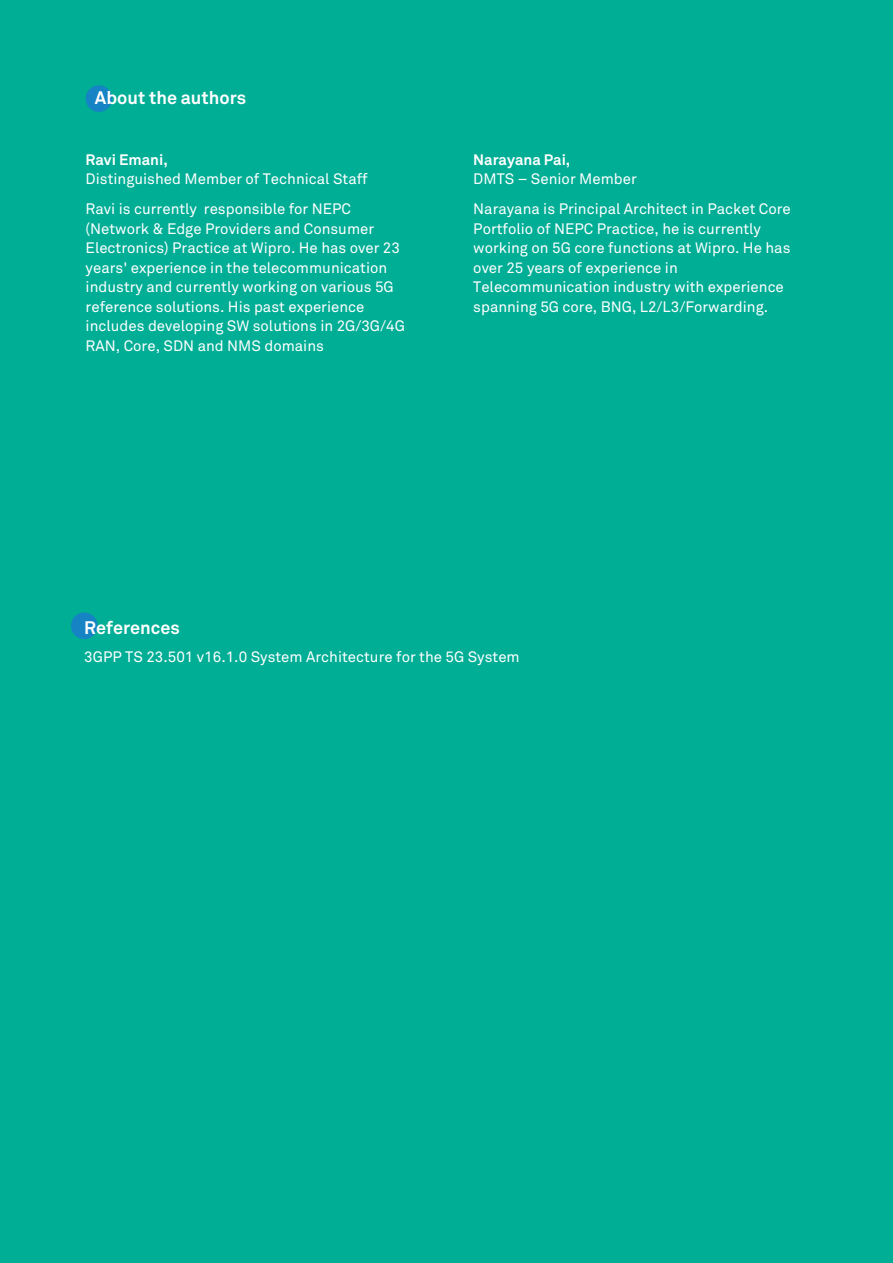
<style>
.page{position:relative;width:893px;height:1263px;background:#00ae96}
.page>*{position:absolute;margin:0;border:0;box-sizing:border-box;transform-origin:0 0}
.t1{font:700 18px "Wipro Akkurat";color:#fff}
.t2{font:15px/19.5px "Wipro Akkurat";color:#fff}
.t3{font:700 15px "Wipro Akkurat";color:#fff}
</style>
<div class="page">
<div style="left:86px;top:85px;width:26px;height:27px;background:#1583c4;border-radius:50%"></div>
<div style="left:71px;top:612px;width:27px;height:27px;background:#1583c4;border-radius:50%"></div>
<p class="t1" style="left:95px;top:87px;width:153px">About the authors</p>
<p class="t3" style="left:86px;top:150px;width:84px">Ravi Emani,</p>
<p class="t2" style="left:86px;top:164px;width:284px;line-height:30px">Distinguished Member of Technical Staff<br>Ravi is currently responsible for NEPC</p>
<p class="t2" style="left:86px;top:219px;width:321px">(Network &amp; Edge Providers and Consumer Electronics) Practice at Wipro. He has over 23 years' experience in the telecommunication industry and currently working on various 5G reference solutions. His past experience includes developing SW solutions in 2G/3G/4G RAN, Core, SDN and NMS domains</p>
<p class="t3" style="left:473px;top:150px;width:99px">Narayana Pai,</p>
<p class="t2" style="left:473px;top:164px;width:319px;line-height:30px">DMTS – Senior Member<br>Narayana is Principal Architect in Packet Core</p>
<p class="t2" style="left:473px;top:219px;width:319px">Portfolio of NEPC Practice, he is currently working on 5G core functions at Wipro. He has over 25 years of experience in Telecommunication industry with experience spanning 5G core, BNG, L2/L3/Forwarding.</p>
<p class="t1" style="left:84px;top:616px;width:97px">References</p>
<p class="t2" style="left:84px;top:647px;width:437px">3GPP TS 23.501 v16.1.0 System Architecture for the 5G System</p>
</div>
